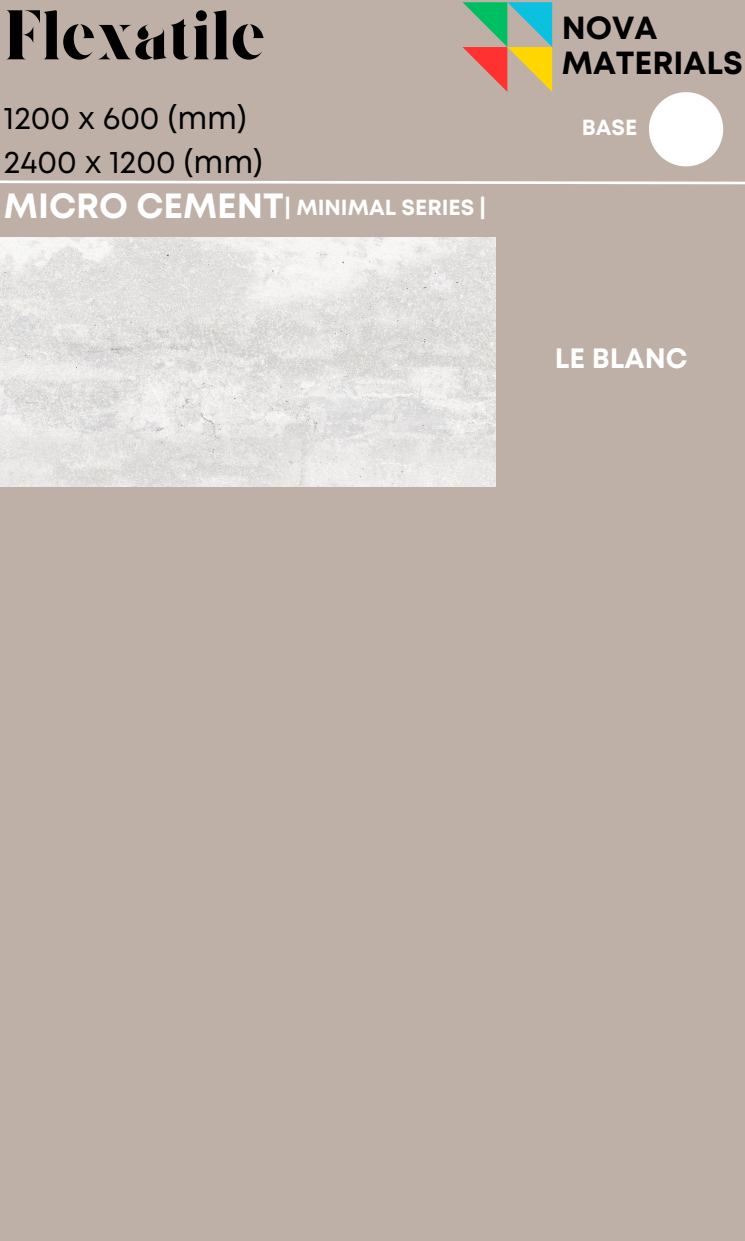
<style>
.page{position:relative;width:745px;height:1241px;background:#fff}
.page>*{position:absolute;margin:0;border:0;box-sizing:border-box;transform-origin:0 0}
.t1{font:70px "Giaza Stencil";color:#000}
.t2{font:700 35px "Mont";color:#fff}
.t3{font:700 31.94px/34.1px "Mont";color:#000}
.t4{font:31.5px/43.9px "Mont";color:#000}
.t5{font:700 28px "Mont";color:#fff}
.t6{font:700 21.88px "Mont";color:#fff}
</style>
<div class="page">
<div style="left:0;top:0;width:744px;height:1240px;background:#beb0a6"></div>
<img style="left:0;top:237px;width:495px;height:250px">
<svg style="left:0;top:180px;width:744px;height:5px"></svg>
<svg style="left:462px;top:2px;width:89px;height:90px"></svg>
<svg style="left:649px;top:92px;width:73px;height:74px"></svg>
<p class="t1" style="left:4px;top:7px;width:263px">Flexatile</p>
<p class="t3" style="left:561px;top:14px;width:182px">NOVA<br>MATERIALS</p>
<p class="t4" style="left:4px;top:98px;width:260px">1200 x 600 (mm)<br>2400 x 1200 (mm)</p>
<p class="t2" style="left:4px;top:193px;width:281px">MICRO CEMENT</p>
<h1 class="t6" style="left:284px;top:199px;width:203px">| MINIMAL SERIES |</h1>
<h2 class="t6" style="left:581px;top:119px;width:57px">BASE</h2>
<p class="t5" style="left:554px;top:347px;width:134px">LE BLANC</p>
</div>
